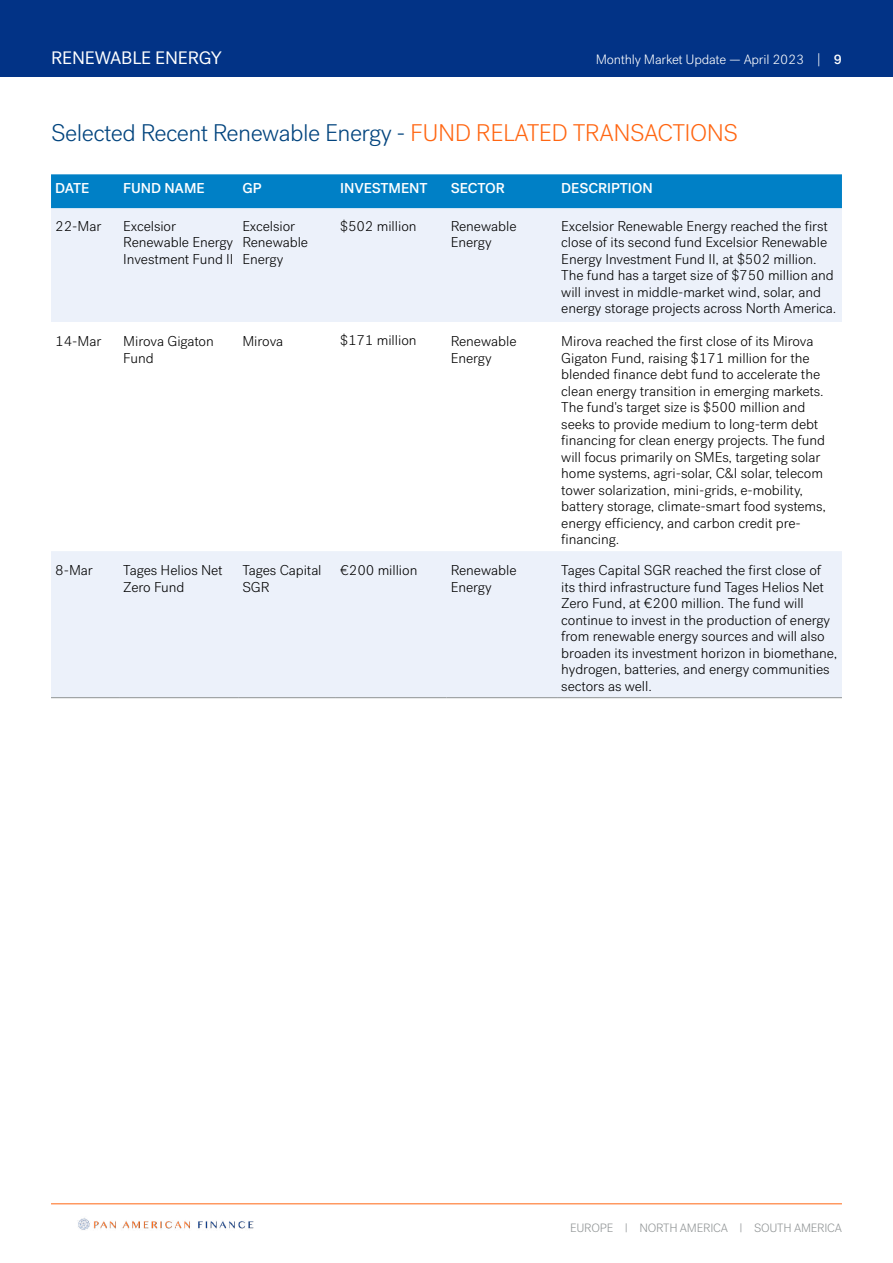
<style>
.page{position:relative;width:893px;height:1263px;background:#fff}
.page>*{position:absolute;margin:0;border:0;box-sizing:border-box;transform-origin:0 0}
.t1{font:300 24px "Post Grotesk";letter-spacing:-.02em;color:#02447e}
.t2{font:18px "Post Grotesk";letter-spacing:-.01em;color:#fff}
.t3{font:300 14.25px/16.5px "Post Grotesk";letter-spacing:-.005em;color:#000}
.t4{font:500 14.25px "Post Grotesk";letter-spacing:-.005em;color:#fff}
.t5{font:300 13.5px "Post Grotesk";letter-spacing:-.015em;color:#fff}
.t6{font:300 12px "Post Grotesk";letter-spacing:-.02em;color:#8e9293}
.s1{font-weight:500}
.s2{color:#ff6612}
</style>
<div class="page">
<img style="left:78px;top:1218px;width:176px;height:12px">
<div style="left:0;top:0;width:893px;height:77px;background:#023386"></div>
<hr style="left:51px;top:1203px;width:791px;height:1px;background:#ff6612">
<div style="left:51px;top:174px;width:791px;height:34px;background:#0080c6"></div>
<div style="left:51px;top:208px;width:791px;height:489px;background:#ecf1fa"></div>
<svg style="left:51px;top:322px;width:791px;height:229px"></svg>
<hr style="left:51px;top:697px;width:68px;height:1px;background:#8e9293">
<hr style="left:119px;top:697px;width:119px;height:1px;background:#8e9293">
<hr style="left:238px;top:697px;width:98px;height:1px;background:#8e9293">
<hr style="left:336px;top:697px;width:110px;height:1px;background:#8e9293">
<hr style="left:446px;top:697px;width:111px;height:1px;background:#8e9293">
<hr style="left:557px;top:697px;width:285px;height:1px;background:#8e9293">
<p class="t2" style="left:51px;top:47px;width:172px">RENEWABLE ENERGY</p>
<p class="t5" style="left:596px;top:51px;width:248px">Monthly Market Update — April 2023 | <span class="s1">9</span></p>
<h1 class="t1" style="left:51px;top:119px;width:689px">Selected Recent Renewable Energy - <span class="s2">FUND RELATED TRANSACTIONS</span></h1>
<p class="t4" style="left:55px;top:179px;width:36px">DATE</p>
<p class="t4" style="left:123px;top:179px;width:83px">FUND NAME</p>
<p class="t4" style="left:242px;top:179px;width:21px">GP</p>
<p class="t4" style="left:340px;top:179px;width:89px">INVESTMENT</p>
<p class="t4" style="left:451px;top:179px;width:56px">SECTOR</p>
<p class="t4" style="left:561px;top:179px;width:93px">DESCRIPTION</p>
<p class="t3" style="left:55px;top:218px;width:48px">22-Mar</p>
<p class="t3" style="left:123px;top:218px;width:112px">Excelsior<br>Renewable Energy<br>Investment Fund II</p>
<p class="t3" style="left:242px;top:218px;width:67px">Excelsior<br>Renewable<br>Energy</p>
<p class="t3" style="left:340px;top:218px;width:78px">$502 million</p>
<p class="t3" style="left:451px;top:218px;width:67px">Renewable<br>Energy</p>
<p class="t3" style="left:561px;top:218px;width:277px">Excelsior Renewable Energy reached the first close of its second fund Excelsior Renewable Energy Investment Fund II, at $502 million.<br>The fund has a target size of $750 million and will invest in middle-market wind, solar, and energy storage projects across North America.</p>
<p class="t3" style="left:55px;top:333px;width:48px">14-Mar</p>
<p class="t3" style="left:123px;top:333px;width:92px">Mirova Gigaton<br>Fund</p>
<p class="t3" style="left:242px;top:333px;width:42px">Mirova</p>
<p class="t3" style="left:340px;top:332px;width:78px">$171 million</p>
<p class="t3" style="left:451px;top:333px;width:67px">Renewable<br>Energy</p>
<p class="t3" style="left:561px;top:333px;width:266px">Mirova reached the first close of its Mirova Gigaton Fund, raising $171 million for the blended finance debt fund to accelerate the clean energy transition in emerging markets.<br>The fund's target size is $500 million and seeks to provide medium to long-term debt financing for clean energy projects. The fund will focus primarily on SMEs, targeting solar home systems, agri-solar, C&amp;I solar, telecom tower solarization, mini-grids, e-mobility, battery storage, climate-smart food systems, energy efficiency, and carbon credit pre&shy;financing.</p>
<p class="t3" style="left:55px;top:562px;width:39px">8-Mar</p>
<p class="t3" style="left:123px;top:562px;width:101px">Tages Helios Net<br>Zero Fund</p>
<p class="t3" style="left:242px;top:562px;width:81px">Tages Capital<br>SGR</p>
<p class="t3" style="left:340px;top:562px;width:79px">€200 million</p>
<p class="t3" style="left:451px;top:562px;width:67px">Renewable<br>Energy</p>
<p class="t3" style="left:561px;top:562px;width:277px">Tages Capital SGR reached the first close of its third infrastructure fund Tages Helios Net Zero Fund, at €200 million. The fund will continue to invest in the production of energy from renewable energy sources and will also broaden its investment horizon in biomethane, hydrogen, batteries, and energy communities sectors as well.</p>
<p class="t6" style="left:570px;top:1221px;width:273px">EUROPE | NORTH AMERICA | SOUTH AMERICA</p>
</div>
